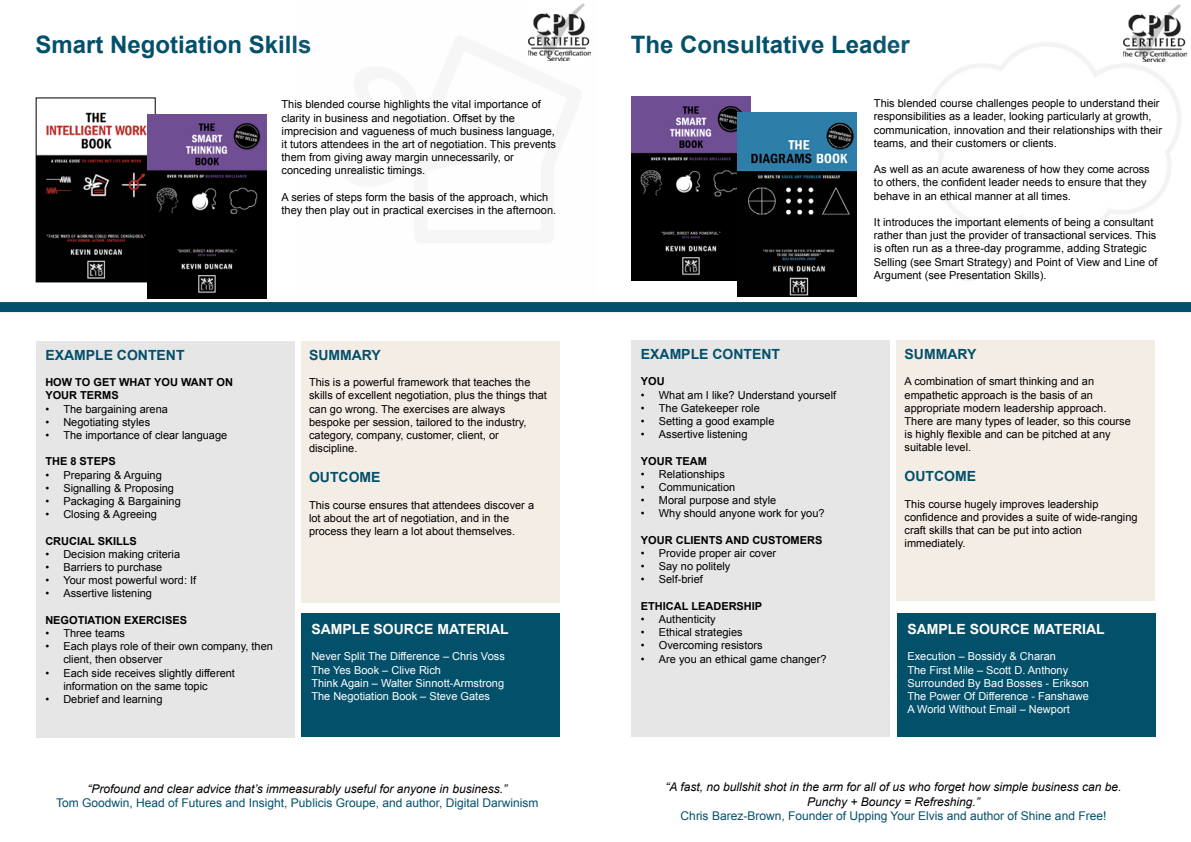
<style>
.page{position:relative;width:1191px;height:842px;background:#fff}
.page>*{position:absolute;margin:0;border:0;box-sizing:border-box;transform-origin:0 0}
.t1{font:700 24px "Arial";color:#03506b}
.t2{font:700 14px "Arial";color:#03506b}
.t3{font:700 14px "Arial";color:#fff}
.t4{font:italic 12px/14.4px "Arial";color:#000;text-align:center}
.t5{font:12px "Arial";color:#03506b}
.t6{font:11px/13.2px "Arial";color:#000}
.t7{font:11px/13.2px "Arial";color:#fff}
.t8{font:700 11px/13.2px "Arial";color:#000}
</style>
<div class="page">
<div style="left:301px;top:613px;width:258px;height:123px;background:#03506b"></div>
<div style="left:301px;top:341px;width:258px;height:261px;background:#f4ede6"></div>
<div style="left:36px;top:341px;width:259px;height:396px;background:#e6e6e6"></div>
<img style="left:38px;top:112px;width:109px;height:168px">
<div style="left:36px;top:98px;width:119px;height:184px;border:1px solid #000"></div>
<img style="left:147px;top:114px;width:119px;height:184px">
<div style="left:0;top:302px;width:1191px;height:10px;background:#03506b"></div>
<img style="left:528px;top:4px;width:62px;height:57px">
<div style="left:897px;top:613px;width:258px;height:123px;background:#03506b"></div>
<div style="left:897px;top:340px;width:258px;height:261px;background:#f4ede6"></div>
<div style="left:631px;top:340px;width:259px;height:397px;background:#e6e6e6"></div>
<img style="left:631px;top:97px;width:119px;height:184px">
<img style="left:737px;top:113px;width:119px;height:184px">
<img style="left:927px;top:43px;width:260px;height:238px">
<img style="left:1123px;top:4px;width:63px;height:57px">
<h1 class="t1" style="left:35px;top:29px;width:278px">Smart Negotiation Skills</h1>
<p class="t6" style="left:281px;top:98px;width:276px">This blended course highlights the vital importance of clarity in business and negotiation. Offset by the imprecision and vagueness of much business language, it tutors attendees in the art of negotiation. This prevents them from giving away margin unnecessarily, or conceding unrealistic timings.</p>
<p class="t6" style="left:281px;top:190px;width:276px">A series of steps form the basis of the approach, which they then play out in practical exercises in the afternoon.</p>
<p class="t2" style="left:45px;top:346px;width:141px">EXAMPLE CONTENT</p>
<p class="t8" style="left:45px;top:376px;width:189px">HOW TO GET WHAT YOU WANT ON<br>YOUR TERMS</p>
<p class="t6" style="left:45px;top:402px;width:124px">• The bargaining arena</p>
<p class="t6" style="left:45px;top:415px;width:106px">• Negotiating styles</p>
<p class="t6" style="left:45px;top:429px;width:183px">• The importance of clear language</p>
<p class="t8" style="left:45px;top:455px;width:72px">THE 8 STEPS</p>
<p class="t6" style="left:45px;top:468px;width:118px">• Preparing &amp; Arguing</p>
<p class="t6" style="left:45px;top:481px;width:130px">• Signalling &amp; Proposing</p>
<p class="t6" style="left:45px;top:495px;width:137px">• Packaging &amp; Bargaining</p>
<p class="t6" style="left:45px;top:508px;width:113px">• Closing &amp; Agreeing</p>
<p class="t8" style="left:45px;top:534px;width:93px">CRUCIAL SKILLS</p>
<p class="t6" style="left:45px;top:547px;width:136px">• Decision making criteria</p>
<p class="t6" style="left:45px;top:561px;width:119px">• Barriers to purchase</p>
<p class="t6" style="left:45px;top:574px;width:152px">• Your most powerful word: If</p>
<p class="t6" style="left:45px;top:587px;width:108px">• Assertive listening</p>
<p class="t8" style="left:45px;top:614px;width:143px">NEGOTIATION EXERCISES</p>
<p class="t6" style="left:45px;top:627px;width:81px">• Three teams</p>
<p class="t6" style="left:63px;top:640px;width:211px;text-indent:-18px">• Each plays role of their own company, then client, then observer</p>
<p class="t6" style="left:63px;top:666px;width:173px;text-indent:-18px">• Each side receives slightly different information on the same topic</p>
<p class="t6" style="left:45px;top:693px;width:119px">• Debrief and learning</p>
<p class="t2" style="left:309px;top:346px;width:73px">SUMMARY</p>
<p class="t6" style="left:309px;top:376px;width:239px">This is a powerful framework that teaches the skills of excellent negotiation, plus the things that can go wrong. The exercises are always bespoke per session, tailored to the industry, category, company, customer, client, or discipline.</p>
<p class="t2" style="left:309px;top:468px;width:73px">OUTCOME</p>
<p class="t6" style="left:309px;top:498px;width:226px">This course ensures that attendees discover a lot about the art of negotiation, and in the process they learn a lot about themselves.</p>
<p class="t3" style="left:311px;top:620px;width:199px">SAMPLE SOURCE MATERIAL</p>
<p class="t7" style="left:311px;top:650px;width:195px">Never Split The Difference – Chris Voss The Yes Book – Clive Rich<br>Think Again – Walter Sinnott-Armstrong The Negotiation Book – Steve Gates</p>
<p class="t4" style="left:88px;top:781px;width:421px">“Profound and clear advice that’s immeasurably useful for anyone in business.”</p>
<p class="t5" style="left:56px;top:795px;width:484px">Tom Goodwin, Head of Futures and Insight, Publicis Groupe, and author, Digital Darwinism</p>
<h1 class="t1" style="left:631px;top:29px;width:280px">The Consultative Leader</h1>
<p class="t2" style="left:641px;top:345px;width:141px">EXAMPLE CONTENT</p>
<p class="t8" style="left:641px;top:375px;width:25px">YOU</p>
<p class="t6" style="left:641px;top:388px;width:197px">• What am I like? Understand yourself</p>
<p class="t6" style="left:641px;top:401px;width:120px">• The Gatekeeper role</p>
<p class="t6" style="left:641px;top:415px;width:135px">• Setting a good example</p>
<p class="t6" style="left:641px;top:428px;width:108px">• Assertive listening</p>
<p class="t8" style="left:641px;top:455px;width:67px">YOUR TEAM</p>
<p class="t6" style="left:641px;top:467px;width:86px">• Relationships</p>
<p class="t6" style="left:641px;top:481px;width:96px">• Communication</p>
<p class="t6" style="left:641px;top:494px;width:137px">• Moral purpose and style</p>
<p class="t6" style="left:641px;top:507px;width:185px">• Why should anyone work for you?</p>
<p class="t8" style="left:641px;top:534px;width:183px">YOUR CLIENTS AND CUSTOMERS</p>
<p class="t6" style="left:641px;top:547px;width:137px">• Provide proper air cover</p>
<p class="t6" style="left:641px;top:560px;width:91px">• Say no politely</p>
<p class="t6" style="left:641px;top:573px;width:64px">• Self-brief</p>
<p class="t8" style="left:641px;top:600px;width:123px">ETHICAL LEADERSHIP</p>
<p class="t6" style="left:641px;top:613px;width:76px">• Authenticity</p>
<p class="t6" style="left:641px;top:626px;width:103px">• Ethical strategies</p>
<p class="t6" style="left:641px;top:639px;width:123px">• Overcoming resistors</p>
<p class="t6" style="left:641px;top:652px;width:187px">• Are you an ethical game changer?</p>
<p class="t6" style="left:874px;top:97px;width:289px">This blended course challenges people to understand their responsibilities as a leader, looking particularly at growth, communication, innovation and their relationships with their teams, and their customers or clients.</p>
<p class="t6" style="left:874px;top:163px;width:277px">As well as an acute awareness of how they come across to others, the confident leader needs to ensure that they behave in an ethical manner at all times.</p>
<p class="t6" style="left:874px;top:216px;width:285px">It introduces the important elements of being a consultant rather than just the provider of transactional services. This is often run as a three-day programme, adding Strategic Selling (see Smart Strategy) and Point of View and Line of Argument (see Presentation Skills).</p>
<p class="t2" style="left:904px;top:345px;width:73px">SUMMARY</p>
<p class="t6" style="left:904px;top:375px;width:228px">A combination of smart thinking and an empathetic approach is the basis of an appropriate modern leadership approach.<br>There are many types of leader, so this course is highly flexible and can be pitched at any suitable level.</p>
<p class="t2" style="left:904px;top:467px;width:73px">OUTCOME</p>
<p class="t6" style="left:904px;top:497px;width:234px">This course hugely improves leadership confidence and provides a suite of wide-ranging craft skills that can be put into action immediately.</p>
<p class="t3" style="left:907px;top:620px;width:199px">SAMPLE SOURCE MATERIAL</p>
<p class="t7" style="left:907px;top:650px;width:183px">Execution – Bossidy &amp; Charan<br>The First Mile – Scott D. Anthony<br>Surrounded By Bad Bosses - Erikson<br>The Power Of Difference - Fanshawe<br>A World Without Email – Newport</p>
<p class="t4" style="left:665px;top:780px;width:457px">“A fast, no bullshit shot in the arm for all of us who forget how simple business can be.<br>Punchy + Bouncy = Refreshing.”</p>
<p class="t5" style="left:680px;top:808px;width:427px">Chris Barez-Brown, Founder of Upping Your Elvis and author of Shine and Free!</p>
</div>
